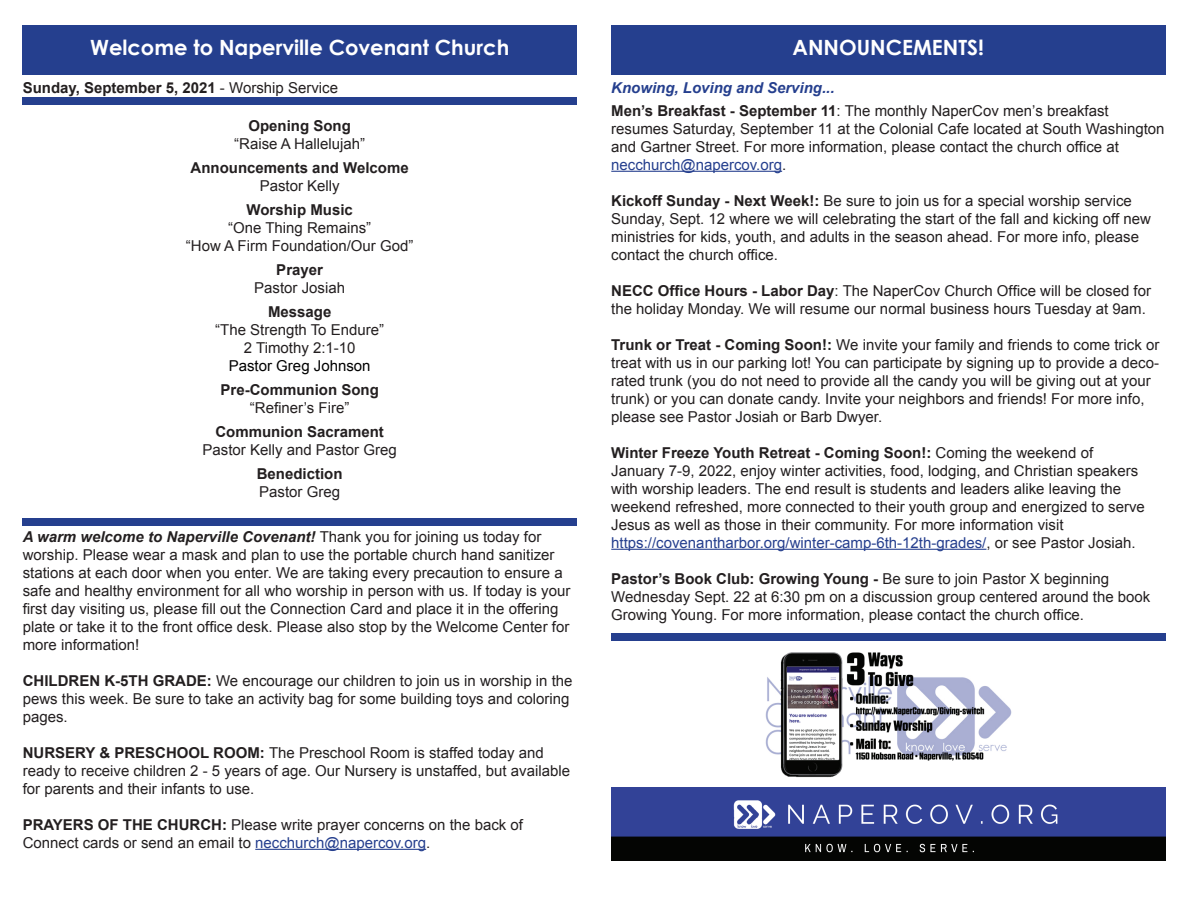
<style>
.page{position:relative;width:1188px;height:918px;background:#fff}
.page>*{position:absolute;margin:0;border:0;box-sizing:border-box;transform-origin:0 0}
.t1{font:700 21px "Century Gothic";color:#fff}
.t2{font:15px/18px "Arial";color:#231f20}
.t3{font:700 15px "Arial";color:#231f20}
.t4{font:15px "Arial";color:#000}
.s1{font-weight:400}
.s2{font-weight:700;font-style:italic}
.s3{font-weight:700}
.s4{color:#253f8e}
.s5{font-weight:700;font-style:italic;color:#253f8e}
</style>
<div class="page">
<div style="left:23px;top:25px;width:554px;height:50px;background:#253f8e"></div>
<hr style="left:255px;top:849px;width:171px;height:1px;background:#253f8e">
<div style="left:611px;top:25px;width:554px;height:50px;background:#253f8e"></div>
<div style="left:23px;top:97px;width:554px;height:8px;background:#253f8e"></div>
<div style="left:611px;top:634px;width:554px;height:7px;background:#253f8e"></div>
<hr style="left:611px;top:171px;width:171px;height:1px;background:#253f8e">
<hr style="left:611px;top:549px;width:375px;height:1px;background:#253f8e">
<img style="left:765px;top:652px;width:247px;height:126px">
<div style="left:23px;top:518px;width:554px;height:8px;background:#253f8e"></div>
<img style="left:611px;top:787px;width:554px;height:73px">
<h1 class="t1" style="left:90px;top:32px;width:421px">Welcome to Naperville Covenant Church</h1>
<p class="t3" style="left:23px;top:77px;width:317px">Sunday, September 5, 2021 <span class="s1">- Worship Service</span></p>
<p class="t3" style="left:248px;top:115px;width:104px">Opening Song</p>
<p class="t2" style="left:234px;top:134px;width:132px">“Raise A Hallelujah”</p>
<p class="t3" style="left:191px;top:157px;width:220px">Announcements and Welcome</p>
<p class="t2" style="left:260px;top:176px;width:82px">Pastor Kelly</p>
<p class="t3" style="left:246px;top:199px;width:108px">Worship Music</p>
<p class="t2" style="left:186px;top:218px;width:229px;text-align:center">“One Thing Remains”<br>“How A Firm Foundation/Our God”</p>
<p class="t3" style="left:276px;top:259px;width:48px">Prayer</p>
<p class="t2" style="left:254px;top:278px;width:92px">Pastor Josiah</p>
<p class="t3" style="left:268px;top:301px;width:65px">Message</p>
<p class="t2" style="left:215px;top:320px;width:170px;text-align:center">“The Strength To Endure”<br>2 Timothy 2:1-10</p>
<p class="t4" style="left:229px;top:355px;width:143px">Pastor Greg Johnson</p>
<p class="t3" style="left:221px;top:379px;width:160px">Pre-Communion Song</p>
<p class="t2" style="left:250px;top:398px;width:101px">“Refiner’s Fire”</p>
<p class="t3" style="left:215px;top:421px;width:170px">Communion Sacrament</p>
<p class="t2" style="left:203px;top:440px;width:196px">Pastor Kelly and Pastor Greg</p>
<p class="t3" style="left:257px;top:463px;width:87px">Benediction</p>
<p class="t2" style="left:259px;top:482px;width:82px">Pastor Greg</p>
<p class="t2" style="left:23px;top:527px;width:549px"><span class="s2">A warm welcome to Naperville Covenant!</span> Thank you for joining us today for worship. Please wear a mask and plan to use the portable church hand sanitizer stations at each door when you enter. We are taking every precaution to ensure a safe and healthy environment for all who worship in person with us. If today is your first day visiting us, please fill out the Connection Card and place it in the offering plate or take it to the front office desk. Please also stop by the Welcome Center for more information!</p>
<p class="t2" style="left:23px;top:671px;width:551px"><span class="s3">CHILDREN K-5TH GRADE:</span> We encourage our children to join us in worship in the pews this week. Be sure to take an activity bag for some building toys and coloring pages.</p>
<p class="t2" style="left:23px;top:743px;width:549px"><span class="s3">NURSERY &amp; PRESCHOOL ROOM:</span> The Preschool Room is staffed today and ready to receive children 2 - 5 years of age. Our Nursery is unstaffed, but available for parents and their infants to use.</p>
<p class="t2" style="left:23px;top:815px;width:502px"><span class="s3">PRAYERS OF THE CHURCH:</span> Please write prayer concerns on the back of<br>Connect cards or send an email to <span class="s4">necchurch@napercov.org</span>.</p>
<h1 class="t1" style="left:793px;top:32px;width:193px">ANNOUNCEMENTS!</h1>
<p class="t2" style="left:611px;top:76px;width:499px;line-height:22.6px"><span class="s5">Knowing, Loving and Serving...<br></span><span class="s3">Men’s Breakfast - September 11</span>: The monthly NaperCov men’s breakfast</p>
<p class="t2" style="left:611px;top:119px;width:555px">resumes Saturday, September 11 at the Colonial Cafe located at South Washington and Gartner Street. For more information, please contact the church office at <span class="s4">necchurch@napercov.org</span>.</p>
<p class="t2" style="left:611px;top:191px;width:541px"><span class="s3">Kickoff Sunday - Next Week!:</span> Be sure to join us for a special worship service Sunday, Sept. 12 where we will celebrating the start of the fall and kicking off new ministries for kids, youth, and adults in the season ahead. For more info, please contact the church office.</p>
<p class="t2" style="left:611px;top:281px;width:541px"><span class="s3">NECC Office Hours - Labor Day</span>: The NaperCov Church Office will be closed for the holiday Monday. We will resume our normal business hours Tuesday at 9am.</p>
<p class="t2" style="left:611px;top:335px;width:550px"><span class="s3">Trunk or Treat - Coming Soon!:</span> We invite your family and friends to come trick or treat with us in our parking lot! You can participate by signing up to provide a deco&shy;rated trunk (you do not need to provide all the candy you will be giving out at your trunk) or you can donate candy. Invite your neighbors and friends! For more info, please see Pastor Josiah or Barb Dwyer.</p>
<p class="t2" style="left:611px;top:443px;width:535px"><span class="s3">Winter Freeze Youth Retreat - Coming Soon!:</span> Coming the weekend of January 7-9, 2022, enjoy winter activities, food, lodging, and Christian speakers with worship leaders. The end result is students and leaders alike leaving the weekend refreshed, more connected to their youth group and energized to serve Jesus as well as those in their community. For more information visit <span class="s4">https://covenantharbor.org/winter-camp-6th-12th-grades/</span>, or see Pastor Josiah.</p>
<p class="t2" style="left:611px;top:569px;width:541px"><span class="s3">Pastor’s Book Club: Growing Young -</span> Be sure to join Pastor X beginning<br>Wednesday Sept. 22 at 6:30 pm on a discussion group centered around the book<br>Growing Young. For more information, please contact the church office.</p>
</div>
